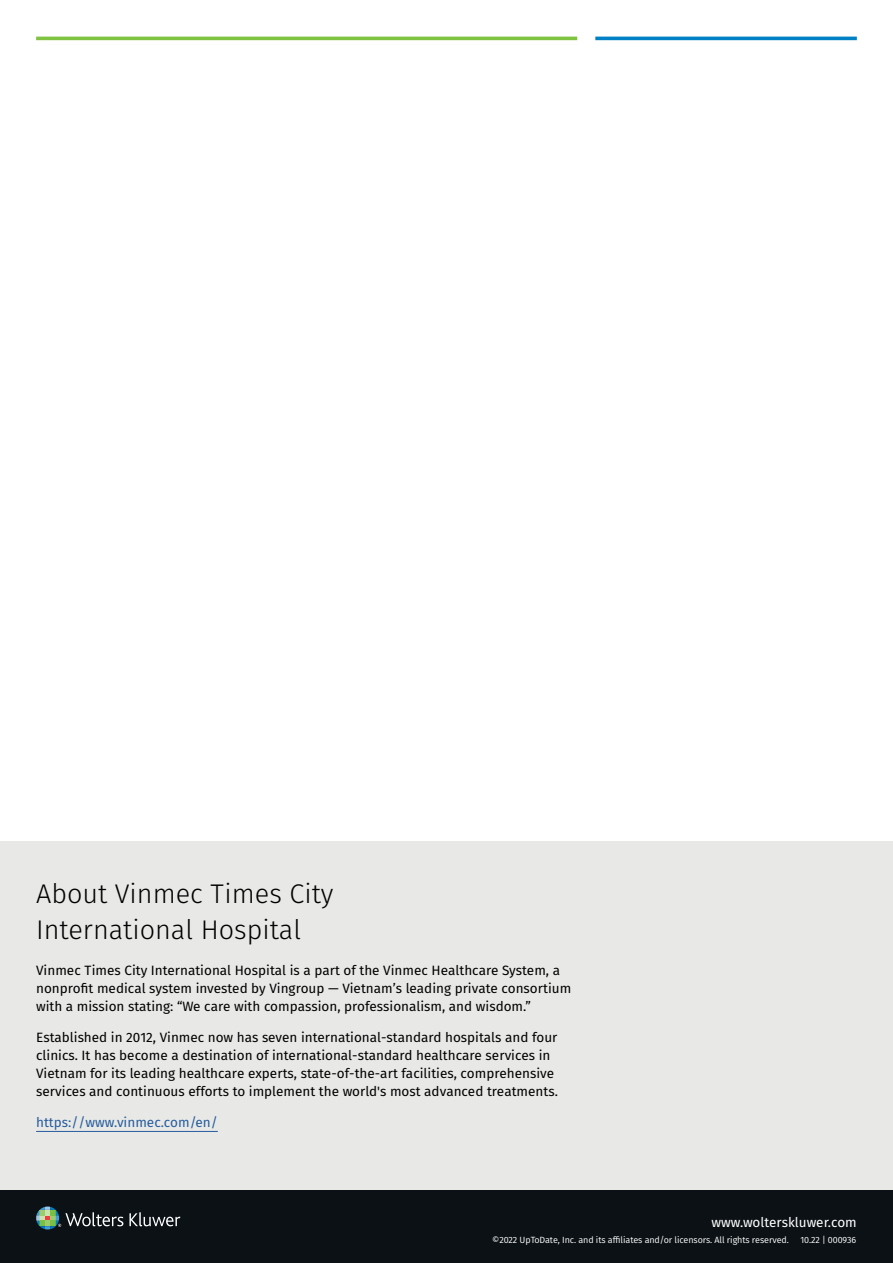
<style>
.page{position:relative;width:893px;height:1263px;background:#fff}
.page>*{position:absolute;margin:0;border:0;box-sizing:border-box;transform-origin:0 0}
.t1{font:300 27px/36px "Fira Sans";color:#000}
.t2{font:13.5px/18px "Fira Sans";color:#000}
.t3{font:13.5px "Fira Sans";color:#275c9d}
.t4{font:13.5px "Fira Sans";color:#fff}
.t5{font:9px "Fira Sans";letter-spacing:-.01em;color:#fff}
</style>
<div class="page">
<hr style="left:595px;top:37px;width:262px;height:3px;background:#0081c6">
<hr style="left:36px;top:37px;width:541px;height:3px;background:#80c342">
<div style="left:0;top:842px;width:893px;height:421px;background:#e8e9e6"></div>
<div style="left:0;top:1191px;width:893px;height:72px;background:#0b1115"></div>
<svg style="left:129px;top:1212px;width:51px;height:14px"></svg>
<svg style="left:36px;top:1206px;width:87px;height:23px"></svg>
<hr style="left:36px;top:1131px;width:182px;height:1px;background:#275c9d">
<h1 class="t1" style="left:36px;top:876px;width:299px">About Vinmec Times City<br>International Hospital</h1>
<p class="t2" style="left:36px;top:961px;width:537px">Vinmec Times City International Hospital is a part of the Vinmec Healthcare System, a nonprofit medical system invested by Vingroup — Vietnam’s leading private consortium with a mission stating: “We care with compassion, professionalism, and wisdom.”</p>
<p class="t2" style="left:36px;top:1028px;width:523px">Established in 2012, Vinmec now has seven international-standard hospitals and four clinics. It has become a destination of international-standard healthcare services in Vietnam for its leading healthcare experts, state-of-the-art facilities, comprehensive services and continuous efforts to implement the world's most advanced treatments.</p>
<p class="t3" style="left:36px;top:1112px;width:183px">https://www.vinmec.com/en/</p>
<p class="t4" style="left:711px;top:1211px;width:147px">www.wolterskluwer.com</p>
<p class="t5" style="left:492px;top:1233px;width:298px">©2022 UpToDate, Inc. and its affiliates and/or licensors. All rights reserved.</p>
<p class="t5" style="left:800px;top:1233px;width:57px">10.22 | 000936</p>
</div>
